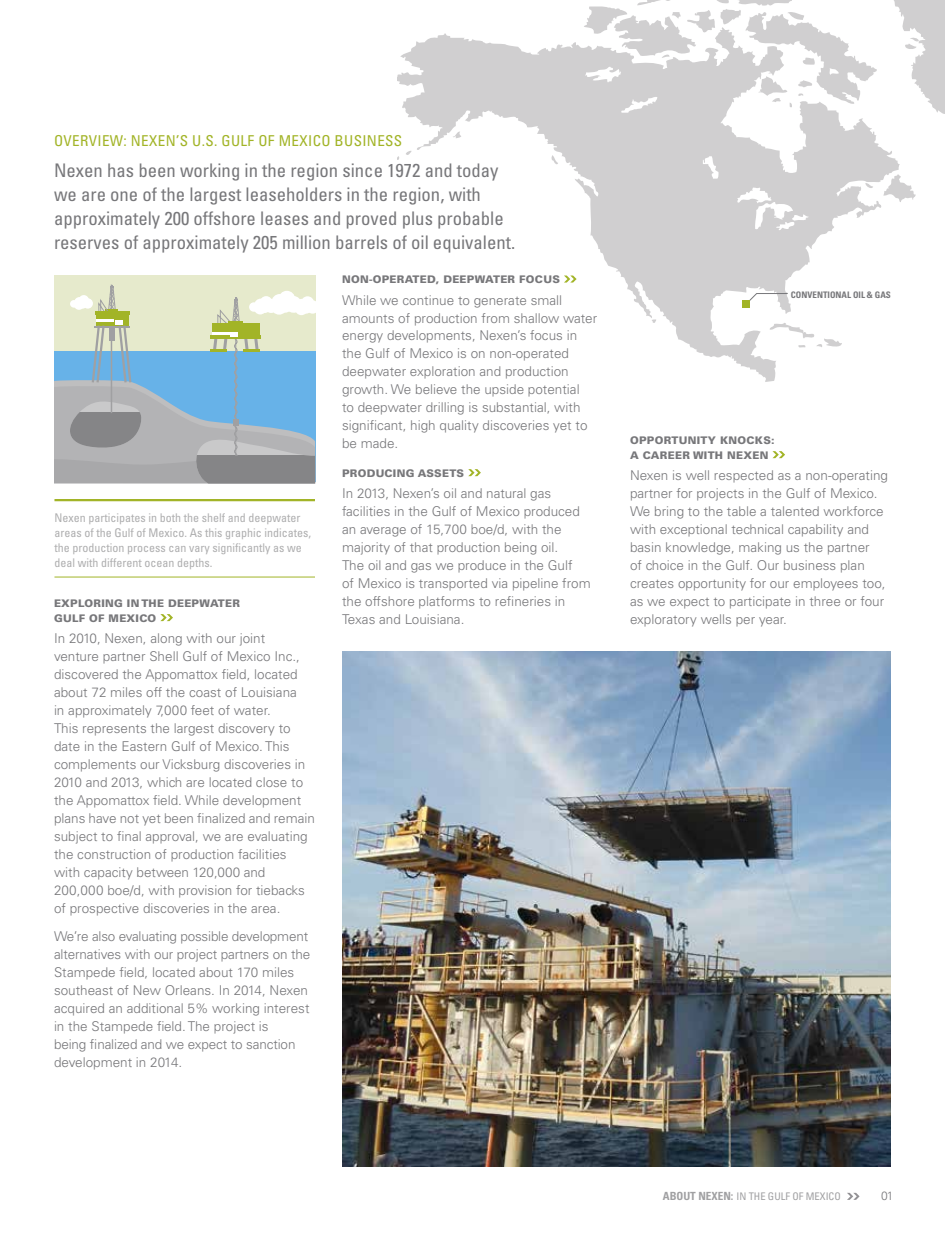
<style>
.page{position:relative;width:945px;height:1242px;background:#fff}
.page>*{position:absolute;margin:0;border:0;box-sizing:border-box;transform-origin:0 0}
.t1{font:condensed 18.75px/24px "Univers LT Std";color:#77777a}
.t2{font:condensed 15px "Univers LT Std";letter-spacing:.025em;color:#a2b427}
.t3{font:300 13.5px/18px "Univers LT Std";color:#77777a}
.t4{font:condensed 12px/15px "Univers LT Std";color:#aeaeaf}
.t5{font:300 12px "Univers LT Std";color:#77777a}
.t6{font:900 10.5px/15px "Univers LT Std";letter-spacing:.025em;color:#77777a}
.t7{font:condensed 10.5px "Univers LT Std";color:#a0a0a2}
.t8{font:700 condensed 9px "Univers LT Std";color:#77777a}
.s1{font-weight:700;font-size:11.25px}
</style>
<div class="page">
<svg style="left:847px;top:1193px;width:13px;height:7px"></svg>
<svg style="left:397px;top:0;width:548px;height:382px"></svg>
<svg style="left:745px;top:293px;width:43px;height:12px"></svg>
<img style="left:342px;top:651px;width:549px;height:515px">
<svg style="left:160px;top:614px;width:13px;height:7px"></svg>
<div style="left:54px;top:276px;width:261px;height:204px;background:#e6eacc"></div>
<svg style="left:54px;top:285px;width:261px;height:199px"></svg>
<svg style="left:564px;top:276px;width:13px;height:7px"></svg>
<svg style="left:468px;top:469px;width:13px;height:7px"></svg>
<svg style="left:772px;top:451px;width:13px;height:7px"></svg>
<hr style="left:54px;top:499px;width:261px;height:2px;background:#a2b427">
<hr style="left:54px;top:577px;width:261px;height:1px;background:#a2b427">
<div style="left:742px;top:301px;width:8px;height:7px;background:#a2b427"></div>
<p class="t2" style="left:54px;top:131px;width:350px">OVERVIEW: NEXEN’S U.S. GULF OF MEXICO BUSINESS</p>
<p class="t1" style="left:54px;top:158px;width:463px">Nexen has been working in the region since 1972 and today we are one of the largest leaseholders in the region, with approximately 200 offshore leases and proved plus probable reserves of approximately 205 million barrels of oil equivalent.</p>
<p class="t4" style="left:54px;top:510px;width:258px">Nexen participates in both the shelf and deepwater areas of the Gulf of Mexico. As this graphic indicates, the production process can vary significantly as we deal with different ocean depths.</p>
<p class="t6" style="left:54px;top:595px;width:187px">EXPLORING IN THE DEEPWATER<br>GULF OF MEXICO</p>
<p class="t3" style="left:54px;top:629px;width:263px">In 2010, Nexen, along with our joint<br>venture partner Shell Gulf of Mexico Inc., discovered the Appomattox field, located about 72 miles off the coast of Louisiana<br>in approximately 7,000 feet of water.<br>This represents the largest discovery to date in the Eastern Gulf of Mexico. This complements our Vicksburg discoveries in 2010 and 2013, which are located close to the Appomattox field. While development plans have not yet been finalized and remain subject to final approval, we are evaluating the construction of production facilities with capacity between 120,000 and 200,000 boe/d, with provision for tiebacks of prospective discoveries in the area.</p>
<p class="t3" style="left:54px;top:927px;width:258px">We’re also evaluating possible development alternatives with our project partners on the Stampede field, located about 170 miles southeast of New Orleans. In 2014, Nexen acquired an additional 5% working interest in the Stampede field. The project is<br>being finalized and we expect to sanction development in 2014.</p>
<p class="t6" style="left:342px;top:272px;width:219px">NON-OPERATED, DEEPWATER FOCUS</p>
<p class="t3" style="left:342px;top:291px;width:257px">While we continue to generate small amounts of production from shallow water energy developments, Nexen’s focus in the Gulf of Mexico is on non-operated deepwater exploration and production growth. We believe the upside potential<br>to deepwater drilling is substantial, with significant, high quality discoveries yet to be made.</p>
<p class="t6" style="left:342px;top:465px;width:124px">PRODUCING ASSETS</p>
<p class="t3" style="left:342px;top:484px;width:250px">In 2013, Nexen’s oil and natural gas facilities in the Gulf of Mexico produced an average of 15,700 boe/d, with the majority of that production being oil.<br>The oil and gas we produce in the Gulf<br>of Mexico is transported via pipeline from the offshore platforms to refineries in Texas and Louisiana.</p>
<p class="t8" style="left:791px;top:289px;width:102px">CONVENTIONAL OIL &amp; GAS</p>
<p class="t6" style="left:630px;top:432px;width:146px">OPPORTUNITY KNOCKS:<br>A CAREER WITH NEXEN</p>
<p class="t3" style="left:630px;top:466px;width:260px">Nexen is well respected as a non-operating partner for projects in the Gulf of Mexico.<br>We bring to the table a talented workforce with exceptional technical capability and basin knowledge, making us the partner<br>of choice in the Gulf. Our business plan creates opportunity for our employees too, as we expect to participate in three or four exploratory wells per year.</p>
<p class="t7" style="left:663px;top:1190px;width:180px"><span class="s1">ABOUT NEXEN:</span> IN THE GULF OF MEXICO</p>
<p class="t5" style="left:881px;top:1189px;width:14px">01</p>
</div>
